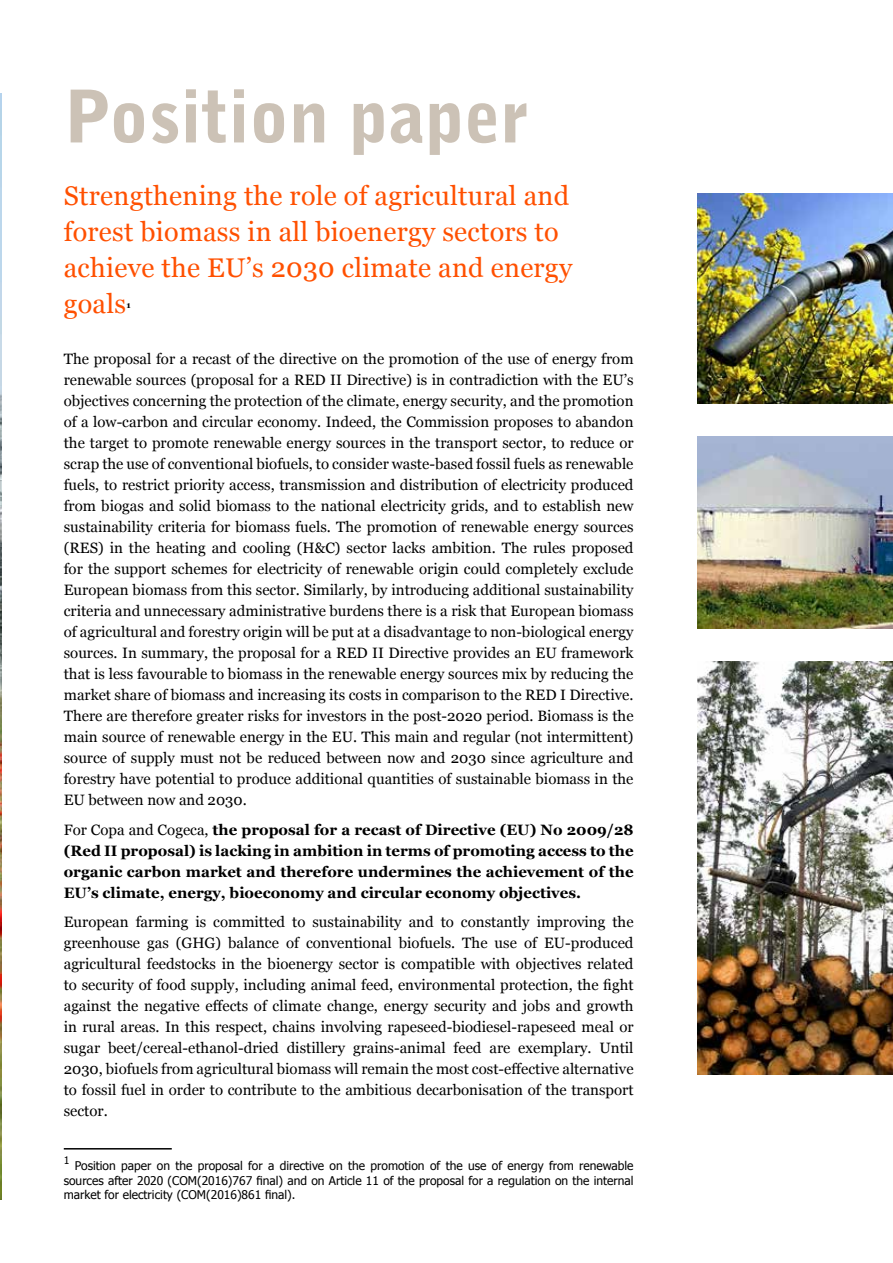
<style>
.page{position:relative;width:893px;height:1263px;background:#fff}
.page>*{position:absolute;margin:0;border:0;box-sizing:border-box;transform-origin:0 0}
.t1{font:900 72px "Bell Gothic Std";color:#ccc2b6}
.t2{font:27px/36px "Georgia";letter-spacing:.01em;color:#ff5000}
.t3{font:15px/21px "Georgia";color:#000;text-align:justify}
.t4{font:700 15px/21px "Georgia";color:#000;text-align:justify}
.t5{font:12px/14.4px "Tahoma";color:#000;text-align:justify}
.t6{font:10.5px "Tahoma";color:#000}
.t7{font:700 8.7px "Georgia";color:#000}
.s1{font-weight:400}
</style>
<div class="page">
<img style="left:0;top:94px;width:1px;height:1105px">
<img style="left:697px;top:661px;width:196px;height:414px">
<hr style="left:64px;top:1148px;width:108px;height:1px;background:#000">
<img style="left:697px;top:437px;width:196px;height:191px">
<img style="left:697px;top:193px;width:196px;height:211px">
<h1 class="t1" style="left:64px;top:75px;width:467px">Position paper</h1>
<h2 class="t2" style="left:64px;top:179px;width:510px">Strengthening the role of agricultural and forest biomass in all bioenergy sectors to achieve the EU’s 2030 climate and energy goals</h2>
<p class="t7" style="left:126px;top:300px;width:6px">1</p>
<p class="t3" style="left:64px;top:349px;width:571px">The proposal for a recast of the directive on the promotion of the use of energy from renewable sources (proposal for a RED II Directive) is in contradiction with the EU’s objectives concerning the protection of the climate, energy security, and the promotion of a low-carbon and circular economy. Indeed, the Commission proposes to abandon the target to promote renewable energy sources in the transport sector, to reduce or scrap the use of conventional biofuels, to consider waste-based fossil fuels as renewable fuels, to restrict priority access, transmission and distribution of electricity produced from biogas and solid biomass to the national electricity grids, and to establish new sustainability criteria for biomass fuels. The promotion of renewable energy sources (RES) in the heating and cooling (H&amp;C) sector lacks ambition. The rules proposed for the support schemes for electricity of renewable origin could completely exclude European biomass from this sector. Similarly, by introducing additional sustainability criteria and unnecessary administrative burdens there is a risk that European biomass of agricultural and forestry origin will be put at a disadvantage to non-biological energy sources. In summary, the proposal for a RED II Directive provides an EU framework that is less favourable to biomass in the renewable energy sources mix by reducing the market share of biomass and increasing its costs in comparison to the RED I Directive.<br>There are therefore greater risks for investors in the post-2020 period. Biomass is the main source of renewable energy in the EU. This main and regular (not intermittent) source of supply must not be reduced between now and 2030 since agriculture and forestry have potential to produce additional quantities of sustainable biomass in the EU between now and 2030.</p>
<p class="t4" style="left:64px;top:819px;width:571px"><span class="s1">For Copa and Cogeca,</span> the proposal for a recast of Directive (EU) No 2009/28 (Red II proposal) is lacking in ambition in terms of promoting access to the organic carbon market and therefore undermines the achievement of the EU’s climate, energy, bioeconomy and circular economy objectives.</p>
<p class="t3" style="left:64px;top:912px;width:571px">European farming is committed to sustainability and to constantly improving the greenhouse gas (GHG) balance of conventional biofuels. The use of EU-produced agricultural feedstocks in the bioenergy sector is compatible with objectives related to security of food supply, including animal feed, environmental protection, the fight against the negative effects of climate change, energy security and jobs and growth in rural areas. In this respect, chains involving rapeseed-biodiesel-rapeseed meal or sugar beet/cereal-ethanol-dried distillery grains-animal feed are exemplary. Until 2030, biofuels from agricultural biomass will remain the most cost-effective alternative to fossil fuel in order to contribute to the ambitious decarbonisation of the transport sector.</p>
<p class="t6" style="left:64px;top:1153px;width:7px">1</p>
<p class="t5" style="left:64px;top:1158px;width:571px;text-indent:11px">Position paper on the proposal for a directive on the promotion of the use of energy from renewable sources after 2020 (COM(2016)767 final) and on Article 11 of the proposal for a regulation on the internal market for electricity (COM(2016)861 final).</p>
</div>
